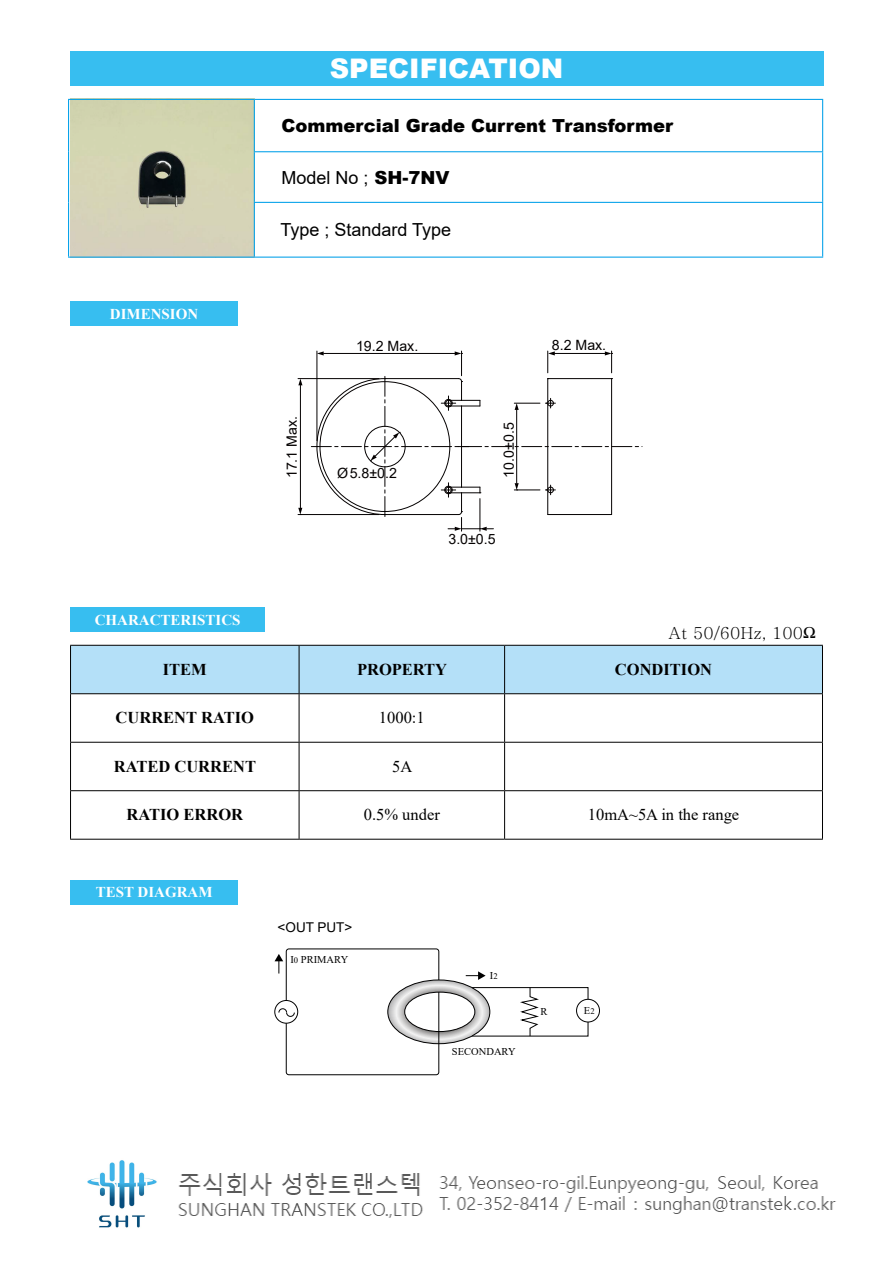
<style>
.page{position:relative;width:893px;height:1263px;background:#fff}
.page>*{position:absolute;margin:0;border:0;box-sizing:border-box;transform-origin:0 0}
.t1{font:900 27px "Arial";color:#fff}
.t2{font:900 18px "Arial";color:#000}
.t3{font:18px "Arial";color:#000}
.t4{font:700 16.5px "Times New Roman";color:#000}
.t5{font:16.5px "Times New Roman";color:#000}
.t6{font:500 16.5px "Adobe Myungjo Std";color:#000}
.t7{font:700 15px "Times New Roman";color:#fff}
.t8{font:14.25px "Arial";color:#040000}
.t9{font:13.5px "Arial";color:#000}
.t10{font:10.35px "Times New Roman";color:#000}
.s1{font-weight:900}
.s2{font-family:"Times New Roman";font-weight:400}
.s3{font-size:8.55px}
</style>
<div class="page">
<div style="left:70px;top:51px;width:753px;height:34px;background:#37bef0"></div>
<div style="left:70px;top:301px;width:168px;height:25px;background:#37bef0"></div>
<div style="left:70px;top:608px;width:195px;height:24px;background:#37bef0"></div>
<div style="left:70px;top:880px;width:168px;height:25px;background:#37bef0"></div>
<div style="left:286px;top:948px;width:153px;height:127px;border:1px solid #000;border-radius:3px"></div>
<svg style="left:275px;top:1000px;width:23px;height:23px"></svg>
<div style="left:274px;top:1000px;width:24px;height:24px;border:1px solid #000;border-radius:50%"></div>
<svg style="left:278px;top:1008px;width:17px;height:9px"></svg>
<svg style="left:275px;top:954px;width:8px;height:19px"></svg>
<svg style="left:387px;top:971px;width:104px;height:74px"></svg>
<div style="left:472px;top:987px;width:116px;height:49px;border:1px solid #000"></div>
<div style="left:577px;top:999px;width:22px;height:23px;background:#fff;border-radius:50%"></div>
<div style="left:576px;top:999px;width:24px;height:23px;border:1px solid #000;border-radius:50%"></div>
<svg style="left:518px;top:987px;width:23px;height:50px"></svg>
<svg style="left:298px;top:379px;width:4px;height:6px"></svg>
<hr style="left:298px;top:378px;width:81px;height:1px;background:#040000">
<hr style="left:298px;top:514px;width:81px;height:1px;background:#040000">
<hr style="left:300px;top:385px;width:1px;height:123px;background:#040000">
<svg style="left:298px;top:508px;width:4px;height:7px"></svg>
<svg style="left:311px;top:351px;width:331px;height:180px"></svg>
<div style="left:71px;top:646px;width:751px;height:47px;background:#b4e0f8"></div>
<hr style="left:70px;top:645px;width:229px;height:1px;background:#000">
<hr style="left:70px;top:646px;width:1px;height:47px;background:#000">
<hr style="left:299px;top:645px;width:206px;height:1px;background:#000">
<hr style="left:299px;top:646px;width:1px;height:47px;background:#000">
<hr style="left:505px;top:645px;width:318px;height:1px;background:#000">
<hr style="left:504px;top:646px;width:1px;height:47px;background:#000">
<hr style="left:822px;top:646px;width:1px;height:47px;background:#000">
<hr style="left:70px;top:693px;width:229px;height:1px;background:#000">
<hr style="left:70px;top:694px;width:1px;height:48px;background:#000">
<hr style="left:299px;top:693px;width:206px;height:1px;background:#000">
<hr style="left:299px;top:694px;width:1px;height:48px;background:#000">
<hr style="left:505px;top:693px;width:318px;height:1px;background:#000">
<hr style="left:504px;top:694px;width:1px;height:48px;background:#000">
<hr style="left:822px;top:694px;width:1px;height:48px;background:#000">
<hr style="left:70px;top:742px;width:229px;height:1px;background:#000">
<hr style="left:70px;top:743px;width:1px;height:47px;background:#000">
<hr style="left:299px;top:742px;width:206px;height:1px;background:#000">
<hr style="left:299px;top:743px;width:1px;height:47px;background:#000">
<hr style="left:505px;top:742px;width:318px;height:1px;background:#000">
<hr style="left:504px;top:743px;width:1px;height:47px;background:#000">
<hr style="left:822px;top:743px;width:1px;height:47px;background:#000">
<hr style="left:70px;top:790px;width:229px;height:1px;background:#000">
<hr style="left:70px;top:791px;width:1px;height:48px;background:#000">
<hr style="left:299px;top:790px;width:206px;height:1px;background:#000">
<hr style="left:299px;top:791px;width:1px;height:48px;background:#000">
<hr style="left:505px;top:790px;width:318px;height:1px;background:#000">
<hr style="left:504px;top:791px;width:1px;height:48px;background:#000">
<hr style="left:822px;top:791px;width:1px;height:48px;background:#000">
<hr style="left:70px;top:839px;width:229px;height:1px;background:#000">
<hr style="left:299px;top:839px;width:206px;height:1px;background:#000">
<hr style="left:505px;top:839px;width:318px;height:1px;background:#000">
<img style="left:70px;top:100px;width:184px;height:157px">
<hr style="left:68px;top:99px;width:186px;height:1px;background:#00a0e9">
<hr style="left:68px;top:100px;width:1px;height:52px;background:#00a0e9">
<hr style="left:68px;top:152px;width:1px;height:50px;background:#00a0e9">
<hr style="left:68px;top:202px;width:1px;height:55px;background:#00a0e9">
<hr style="left:68px;top:257px;width:186px;height:1px;background:#00a0e9">
<hr style="left:254px;top:99px;width:569px;height:1px;background:#00a0e9">
<hr style="left:254px;top:100px;width:1px;height:51px;background:#00a0e9">
<hr style="left:822px;top:100px;width:1px;height:51px;background:#00a0e9">
<hr style="left:254px;top:202px;width:569px;height:1px;background:#00a0e9">
<hr style="left:254px;top:151px;width:569px;height:1px;background:#00a0e9">
<hr style="left:254px;top:152px;width:1px;height:50px;background:#00a0e9">
<hr style="left:822px;top:152px;width:1px;height:50px;background:#00a0e9">
<hr style="left:254px;top:203px;width:1px;height:54px;background:#00a0e9">
<hr style="left:822px;top:203px;width:1px;height:54px;background:#00a0e9">
<hr style="left:254px;top:257px;width:569px;height:1px;background:#00a0e9">
<img style="left:87px;top:1160px;width:70px;height:68px">
<img style="left:178px;top:1173px;width:245px;height:45px">
<img style="left:439px;top:1175px;width:397px;height:39px">
<h1 class="t1" style="left:330px;top:48px;width:235px">SPECIFICATION</h1>
<p class="t7" style="left:110px;top:303px;width:90px">DIMENSION</p>
<p class="t7" style="left:95px;top:609px;width:147px">CHARACTERISTICS</p>
<p class="t2" style="left:281px;top:113px;width:393px">Commercial Grade Current Transformer</p>
<p class="t3" style="left:281px;top:165px;width:170px">Model No ; <span class="s1">SH-7NV</span></p>
<p class="t3" style="left:280px;top:217px;width:172px">Type ; Standard Type</p>
<p class="t8" style="left:282px;top:478px;width:64px;rotate:-90deg">17.1 Max.</p>
<p class="t8" style="left:356px;top:336px;width:64px">19.2 Max.</p>
<p class="t8" style="left:337px;top:463px;width:61px">Ø5.8±0.2</p>
<p class="t8" style="left:499px;top:478px;width:57px;rotate:-90deg">10.0±0.5</p>
<p class="t8" style="left:448px;top:529px;width:49px">3.0±0.5</p>
<p class="t8" style="left:552px;top:336px;width:56px">8.2 Max.</p>
<p class="t6" style="left:668px;top:624px;width:149px">At 50/60Hz, 100<span class="s2">Ω</span></p>
<p class="t4" style="left:163px;top:657px;width:46px">ITEM</p>
<p class="t4" style="left:357px;top:657px;width:92px">PROPERTY</p>
<p class="t4" style="left:615px;top:657px;width:99px">CONDITION</p>
<p class="t4" style="left:116px;top:706px;width:140px">CURRENT RATIO</p>
<p class="t5" style="left:379px;top:706px;width:47px">1000:1</p>
<p class="t4" style="left:114px;top:754px;width:144px">RATED CURRENT</p>
<p class="t5" style="left:392px;top:755px;width:22px">5A</p>
<p class="t4" style="left:127px;top:803px;width:118px">RATIO ERROR</p>
<p class="t5" style="left:364px;top:803px;width:78px">0.5% under</p>
<p class="t5" style="left:588px;top:803px;width:153px">10mA~5A in the range</p>
<p class="t7" style="left:96px;top:882px;width:118px">TEST DIAGRAM</p>
<p class="t9" style="left:278px;top:918px;width:76px">&lt;OUT PUT&gt;</p>
<p class="t10" style="left:290px;top:952px;width:59px">I<span class="s3">0</span> PRIMARY</p>
<p class="t10" style="left:490px;top:968px;width:9px">I<span class="s3">2</span></p>
<p class="t10" style="left:452px;top:1044px;width:65px">SECONDARY</p>
<p class="t10" style="left:540px;top:1004px;width:9px">R</p>
<p class="t10" style="left:584px;top:1004px;width:12px">E<span class="s3">2</span></p>
</div>
